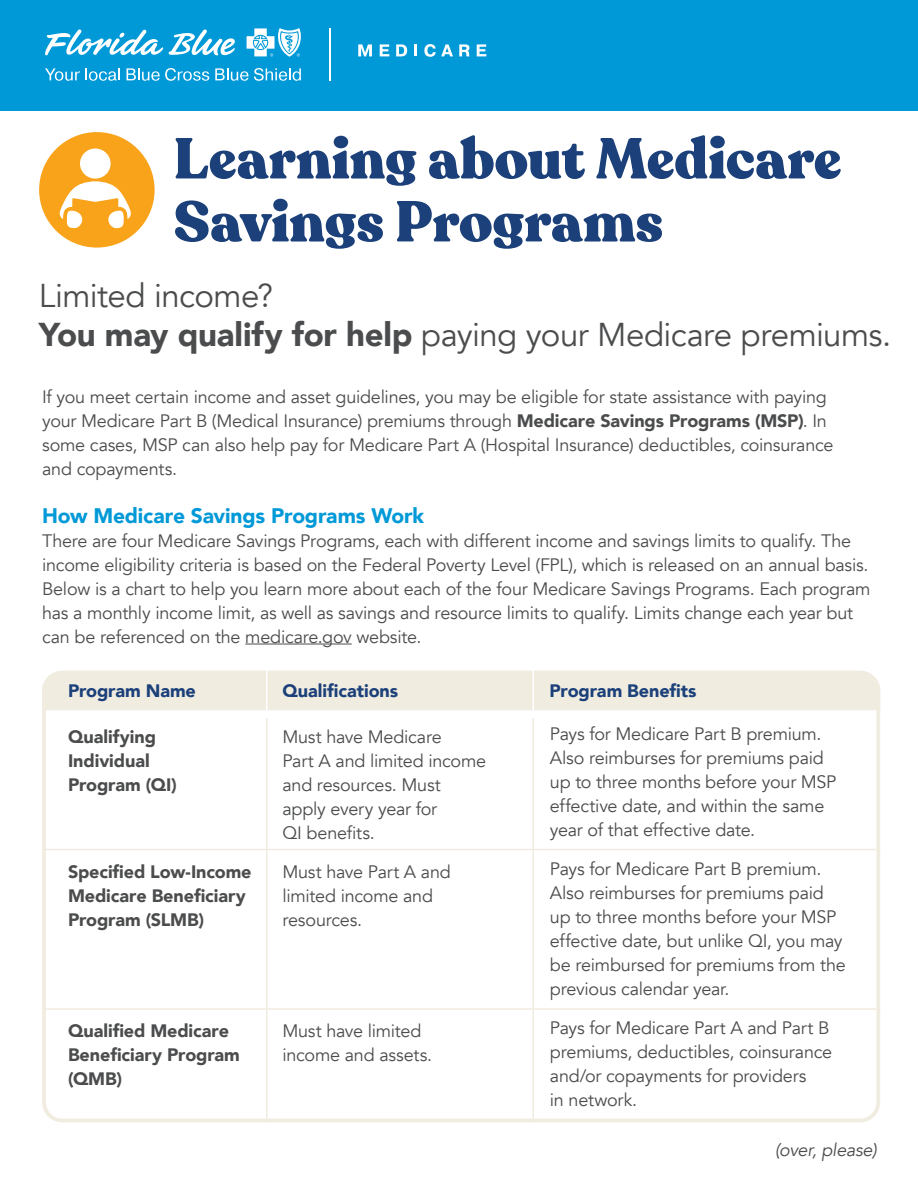
<style>
.page{position:relative;width:918px;height:1188px;background:#fff}
.page>*{position:absolute;margin:0;border:0;box-sizing:border-box;transform-origin:0 0}
.t1{font:900 57px/63px "Recoleta";letter-spacing:-.005em;color:#1b407a}
.t2{font:33px/39px "Avenir";letter-spacing:-.015em;color:#4b4c4d}
.t3{font:900 21px "Avenir";letter-spacing:-.01em;color:#0099d8}
.t4{font:18px/24px "Avenir";letter-spacing:-.015em;color:#4b4c4d}
.t5{font:900 18px/24px "Avenir";letter-spacing:-.005em;color:#4b4c4d}
.t6{font:900 18px "Avenir";letter-spacing:-.005em;color:#1b407a}
.t7{font:italic 18px "Avenir";letter-spacing:-.015em;color:#4b4c4d}
.s1{font-weight:900}
</style>
<div class="page">
<div style="left:0;top:0;width:918px;height:111px;background:#0099d8"></div>
<div style="left:39px;top:132px;width:116px;height:116px;background:#f9a31b;border-radius:50%"></div>
<div style="left:80px;top:149px;width:31px;height:30px;background:#fff;border-radius:50%"></div>
<svg style="left:59px;top:181px;width:72px;height:47px"></svg>
<hr style="left:245px;top:644px;width:107px;height:1px;background:#4b4c4d">
<div style="left:42px;top:671px;width:838px;height:451px;border:4px solid #f1ece0;border-radius:18px"></div>
<div style="left:42px;top:671px;width:838px;height:39px;background:#f1ece0"></div>
<hr style="left:42px;top:849px;width:838px;height:1px;background:#f1ece0">
<hr style="left:42px;top:1008px;width:838px;height:2px;background:#f1ece0">
<hr style="left:266px;top:671px;width:2px;height:39px;background:#fff">
<hr style="left:266px;top:718px;width:2px;height:404px;background:#f1ece0">
<hr style="left:532px;top:671px;width:2px;height:39px;background:#fff">
<hr style="left:532px;top:718px;width:2px;height:404px;background:#f1ece0">
<hr style="left:329px;top:28px;width:1px;height:53px;background:#fff">
<svg style="left:358px;top:44px;width:14px;height:12px"></svg>
<svg style="left:380px;top:44px;width:9px;height:12px"></svg>
<svg style="left:396px;top:44px;width:11px;height:12px"></svg>
<svg style="left:414px;top:44px;width:3px;height:12px"></svg>
<svg style="left:424px;top:44px;width:29px;height:13px"></svg>
<svg style="left:459px;top:44px;width:11px;height:12px"></svg>
<svg style="left:477px;top:44px;width:9px;height:12px"></svg>
<svg style="left:45px;top:68px;width:75px;height:13px"></svg>
<svg style="left:127px;top:68px;width:82px;height:13px"></svg>
<svg style="left:215px;top:68px;width:33px;height:13px"></svg>
<svg style="left:254px;top:68px;width:47px;height:13px"></svg>
<svg style="left:45px;top:29px;width:190px;height:27px"></svg>
<svg style="left:247px;top:28px;width:54px;height:29px"></svg>
<h1 class="t1" style="left:174px;top:129px;width:669px">Learning about Medicare<br>Savings Programs</h1>
<h2 class="t2" style="left:39px;top:276px;width:854px">Limited income?<br><span class="s1">You may qualify for help</span> paying your Medicare premiums.</h2>
<p class="t4" style="left:42px;top:385px;width:793px">If you meet certain income and asset guidelines, you may be eligible for state assistance with paying your Medicare Part B (Medical Insurance) premiums through <span class="s1">Medicare Savings Programs (MSP)</span>. In some cases, MSP can also help pay for Medicare Part A (Hospital Insurance) deductibles, coinsurance and copayments.</p>
<p class="t3" style="left:42px;top:497px;width:384px">How Medicare Savings Programs Work</p>
<p class="t4" style="left:42px;top:529px;width:830px">There are four Medicare Savings Programs, each with different income and savings limits to qualify. The income eligibility criteria is based on the Federal Poverty Level (FPL), which is released on an annual basis.<br>Below is a chart to help you learn more about each of the four Medicare Savings Programs. Each program has a monthly income limit, as well as savings and resource limits to qualify. Limits change each year but can be referenced on the medicare.gov website.</p>
<p class="t6" style="left:68px;top:675px;width:129px">Program Name</p>
<p class="t6" style="left:283px;top:675px;width:117px">Qualifications</p>
<p class="t6" style="left:550px;top:675px;width:149px">Program Benefits</p>
<p class="t5" style="left:68px;top:724px;width:110px">Qualifying<br>Individual<br>Program (QI)</p>
<p class="t4" style="left:550px;top:722px;width:288px">Pays for Medicare Part B premium.<br>Also reimburses for premiums paid up to three months before your MSP effective date, and within the same year of that effective date.</p>
<p class="t4" style="left:550px;top:857px;width:297px">Pays for Medicare Part B premium.<br>Also reimburses for premiums paid up to three months before your MSP effective date, but unlike QI, you may be reimbursed for premiums from the previous calendar year.</p>
<p class="t4" style="left:550px;top:1016px;width:284px">Pays for Medicare Part A and Part B premiums, deductibles, coinsurance and/or copayments for providers<br>in network.</p>
<p class="t7" style="left:775px;top:1139px;width:103px">(over, please)</p>
<p class="t4" style="left:282px;top:725px;width:205px">Must have Medicare<br>Part A and limited income and resources. Must apply every year for<br>QI benefits.</p>
<p class="t4" style="left:282px;top:860px;width:170px">Must have Part A and limited income and resources.</p>
<p class="t5" style="left:68px;top:859px;width:185px">Specified Low-Income<br>Medicare Beneficiary<br>Program (SLMB)</p>
<p class="t5" style="left:68px;top:1018px;width:173px">Qualified Medicare<br>Beneficiary Program (QMB)</p>
<p class="t4" style="left:282px;top:1019px;width:151px">Must have limited income and assets.</p>
</div>
